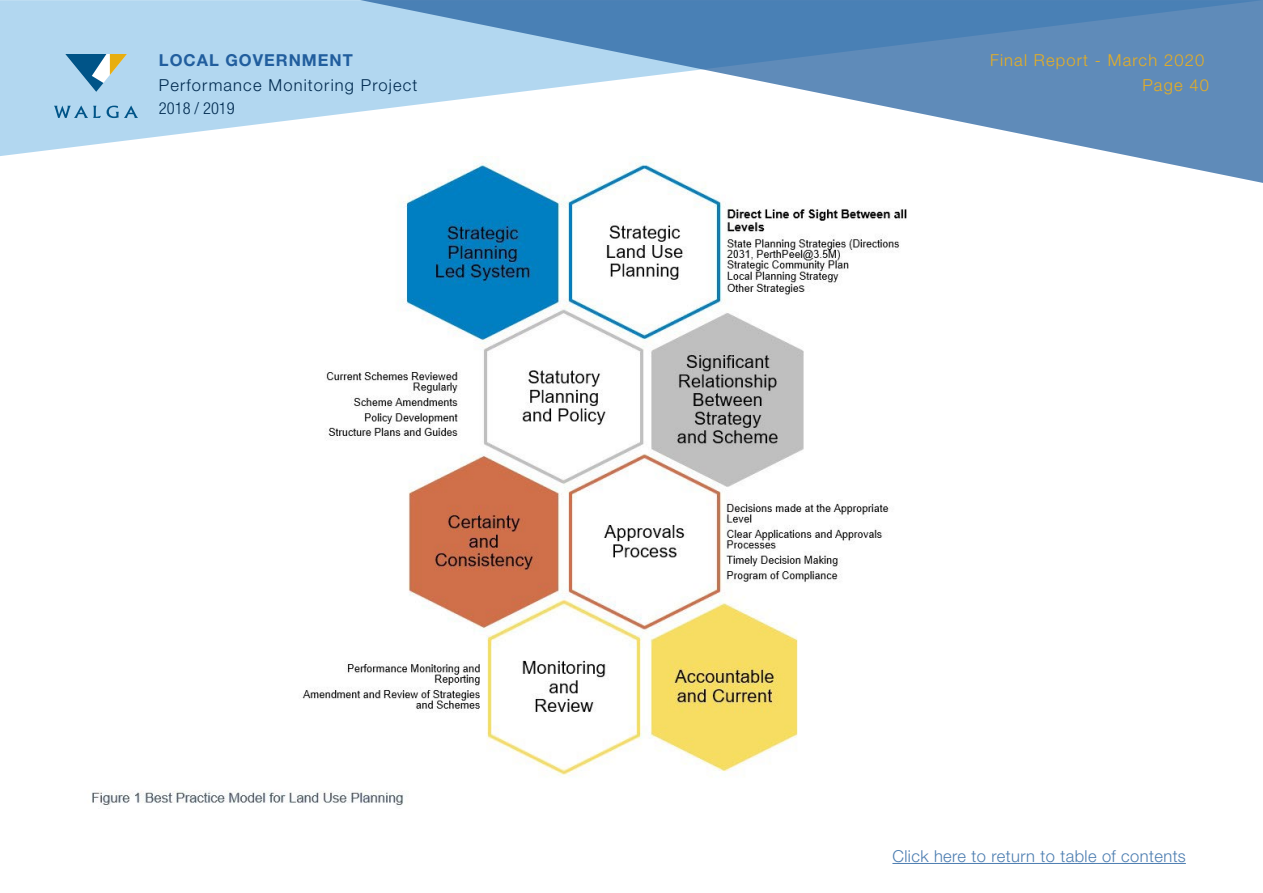
<style>
.page{position:relative;width:1263px;height:893px;background:#fff}
.page>*{position:absolute;margin:0;border:0;box-sizing:border-box;transform-origin:0 0}
.t1{font:300 16.5px "Helvetica Neue LT Pro";letter-spacing:.025em;color:#4d7eb1}
.t2{font:300 16.5px "Helvetica Neue LT Pro";letter-spacing:.07em;color:#002a4f}
.t3{font:300 16.5px/25px "Helvetica Neue LT Pro";letter-spacing:.07em;color:#e7ae22;text-align:right}
.t4{font:700 16.5px "Helvetica Neue LT Pro";letter-spacing:.06em;color:#215e9e}
.t5{font:300 condensed 16.5px "Helvetica Neue LT Pro";color:#002a4f}
</style>
<div class="page">
<svg style="left:0;top:0;width:360px;height:156px;background:#bdddf2"></svg>
<svg style="left:360px;top:0;width:903px;height:183px"></svg>
<svg style="left:65px;top:54px;width:62px;height:38px;background:#8bb2c2"></svg>
<svg style="left:107px;top:105px;width:31px;height:13px"></svg>
<svg style="left:54px;top:105px;width:47px;height:13px"></svg>
<hr style="left:892px;top:863px;width:294px;height:1px;background:#4d7eb1">
<img style="left:92px;top:156px;width:819px;height:649px">
<p class="t4" style="left:159px;top:50px;width:195px">LOCAL GOVERNMENT</p>
<p class="t2" style="left:159px;top:75px;width:260px">Performance Monitoring Project</p>
<p class="t5" style="left:159px;top:99px;width:77px">2018 / 2019</p>
<p class="t3" style="left:990px;top:47px;width:220px">Final Report - March 2020<br>Page 40</p>
<p class="t1" style="left:892px;top:846px;width:295px">Click here to return to table of contents</p>
</div>
